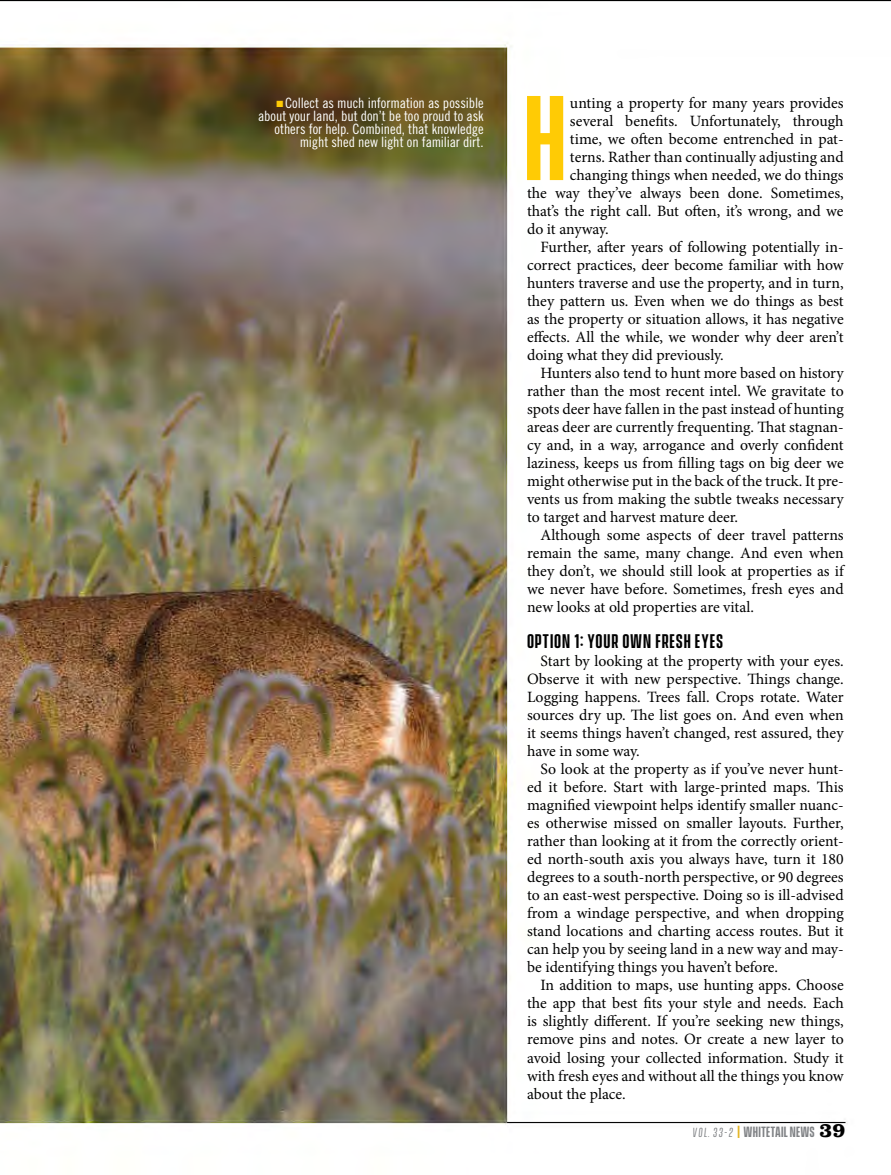
<style>
.page{position:relative;width:891px;height:1175px;background:#fff}
.page>*{position:absolute;margin:0;border:0;box-sizing:border-box;transform-origin:0 0}
.t1{font:600 109.65px "Vanguard CF";color:#ffcb05}
.t2{font:600 18px "Vanguard CF";letter-spacing:.05em;color:#000}
.t3{font:15.75px/18px "Minion Pro";color:#000;text-align:justify}
.t4{font:14.25px/12.8px "Trade Gothic LT Std Cn 18";color:#fff;text-align:right}
.t5{font:600 13.5px "Vanguard CF";letter-spacing:.015em;color:#808285}
.s1{color:#ffcb05}
.s2{font-weight:400;font-size:12px}
.s3{color:#e3b423}
.s4{font-family:"Clarendon LT Std";font-weight:700;font-size:21px;color:#000}
</style>
<div class="page">
<img style="left:0;top:1px;width:891px;height:1123px">
<p class="t4" style="left:258px;top:97px;width:227px"><span class="s1">■</span> Collect as much information as possible about your land, but don’t be too proud to ask others for help. Combined, that knowledge might shed new light on familiar dirt.</p>
<h1 class="t1" style="left:524px;top:75px;width:45px">H</h1>
<p class="t3" style="left:570px;top:94px;width:275px">unting a property for many years provides</p>
<p class="t3" style="left:570px;top:112px;width:275px">several benefits. Unfortunately, through</p>
<p class="t3" style="left:570px;top:130px;width:275px">time, we often become entrenched in pat-</p>
<p class="t3" style="left:570px;top:148px;width:275px">terns. Rather than continually adjusting and</p>
<p class="t3" style="left:570px;top:166px;width:275px">changing things when needed, we do things</p>
<p class="t3" style="left:527px;top:184px;width:318px">the way they’ve always been done. Sometimes,</p>
<p class="t3" style="left:527px;top:202px;width:318px">that’s the right call. But often, it’s wrong, and we</p>
<p class="t3" style="left:527px;top:220px;width:83px">do it anyway.</p>
<p class="t3" style="left:541px;top:238px;width:305px">Further, after years of following potentially in-</p>
<p class="t3" style="left:527px;top:256px;width:318px">correct practices, deer become familiar with how</p>
<p class="t3" style="left:527px;top:274px;width:318px">hunters traverse and use the property, and in turn,</p>
<p class="t3" style="left:527px;top:292px;width:318px">they pattern us. Even when we do things as best</p>
<p class="t3" style="left:527px;top:310px;width:318px">as the property or situation allows, it has negative</p>
<p class="t3" style="left:527px;top:328px;width:318px">effects. All the while, we wonder why deer aren’t</p>
<p class="t3" style="left:527px;top:346px;width:198px">doing what they did previously.</p>
<p class="t3" style="left:541px;top:364px;width:305px">Hunters also tend to hunt more based on history</p>
<p class="t3" style="left:527px;top:382px;width:318px">rather than the most recent intel. We gravitate to</p>
<p class="t3" style="left:527px;top:400px;width:318px">spots deer have fallen in the past instead of hunting</p>
<p class="t3" style="left:527px;top:418px;width:318px">areas deer are currently frequenting. That stagnan-</p>
<p class="t3" style="left:527px;top:436px;width:318px">cy and, in a way, arrogance and overly confident</p>
<p class="t3" style="left:527px;top:454px;width:318px">laziness, keeps us from filling tags on big deer we</p>
<p class="t3" style="left:527px;top:472px;width:318px">might otherwise put in the back of the truck. It pre-</p>
<p class="t3" style="left:527px;top:490px;width:318px">vents us from making the subtle tweaks necessary</p>
<p class="t3" style="left:527px;top:508px;width:213px">to target and harvest mature deer.</p>
<p class="t3" style="left:541px;top:526px;width:305px">Although some aspects of deer travel patterns</p>
<p class="t3" style="left:527px;top:544px;width:318px">remain the same, many change. And even when</p>
<p class="t3" style="left:527px;top:562px;width:318px">they don’t, we should still look at properties as if</p>
<p class="t3" style="left:527px;top:580px;width:318px">we never have before. Sometimes, fresh eyes and</p>
<p class="t3" style="left:527px;top:598px;width:229px">new looks at old properties are vital.</p>
<p class="t2" style="left:527px;top:631px;width:197px">OPTION 1: YOUR OWN FRESH EYES</p>
<p class="t3" style="left:527px;top:652px;width:318px;text-indent:13px">Start by looking at the property with your eyes.<br>Observe it with new perspective. Things change.<br>Logging happens. Trees fall. Crops rotate. Water sources dry up. The list goes on. And even when it seems things haven’t changed, rest assured, they have in some way.</p>
<p class="t3" style="left:527px;top:760px;width:318px;text-indent:13px">So look at the property as if you’ve never hunt&shy;ed it before. Start with large-printed maps. This magnified viewpoint helps identify smaller nuanc&shy;es otherwise missed on smaller layouts. Further, rather than looking at it from the correctly orient&shy;ed north-south axis you always have, turn it 180 degrees to a south-north perspective, or 90 degrees to an east-west perspective. Doing so is ill-advised from a windage perspective, and when dropping stand locations and charting access routes. But it can help you by seeing land in a new way and may&shy;be identifying things you haven’t before.</p>
<p class="t3" style="left:527px;top:976px;width:318px;text-indent:13px">In addition to maps, use hunting apps. Choose the app that best fits your style and needs. Each is slightly different. If you’re seeking new things, remove pins and notes. Or create a new layer to avoid losing your collected information. Study it with fresh eyes and without all the things you know about the place.</p>
<p class="t5" style="left:692px;top:1123px;width:154px"><span class="s2">Vol. 33-2</span> <span class="s3">|</span> WHITETAIL NEWS <span class="s4">39</span></p>
</div>
